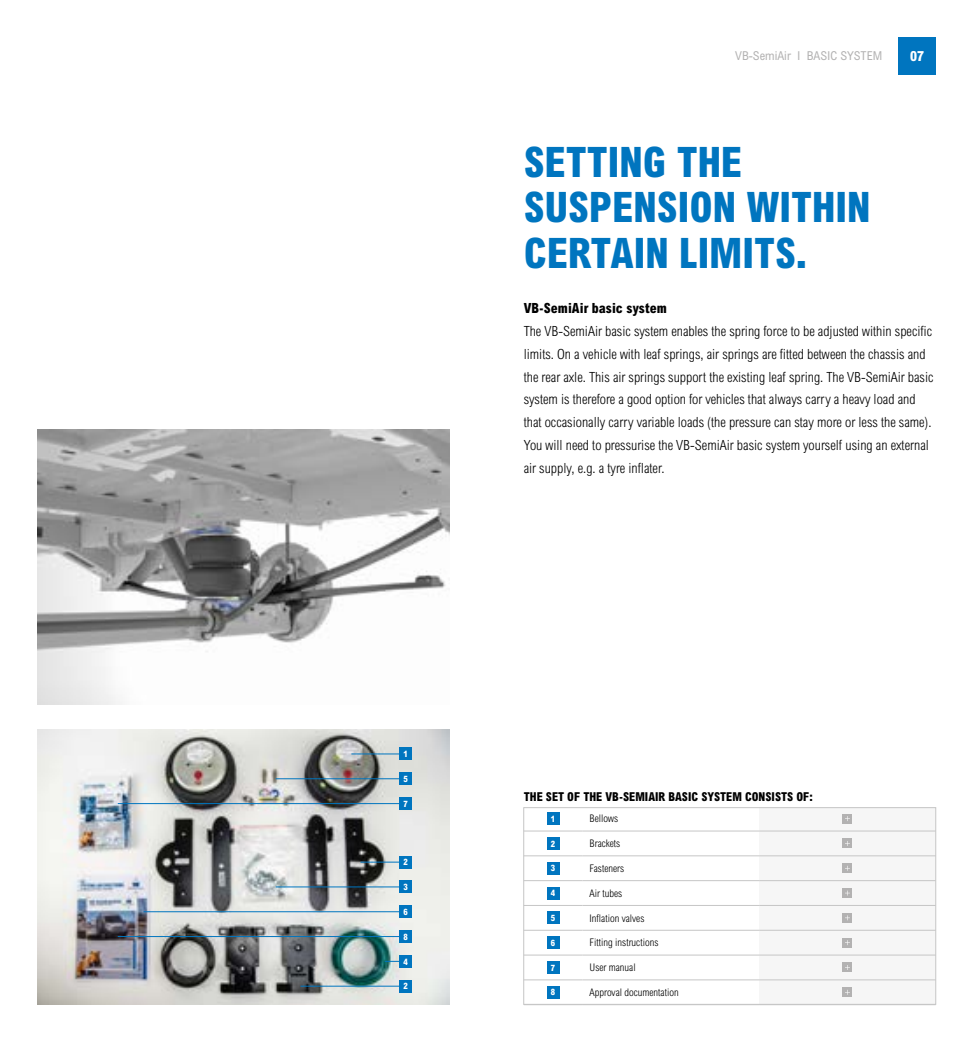
<style>
.page{position:relative;width:973px;height:1042px;background:#fff}
.page>*{position:absolute;margin:0;border:0;box-sizing:border-box;transform-origin:0 0}
.t1{font:800 condensed 42px/45.5px "Arial MT Std";color:#0075bf}
.t2{font:300 condensed 14px/22.8px "Arial MT Std";color:#000}
.t3{font:800 condensed 14px "Arial MT Std";color:#000}
.t4{font:800 condensed 14px "Arial MT Std";color:#fff}
.t5{font:800 condensed 12.25px "Arial MT Std";color:#000}
.t6{font:condensed 12.25px "Arial MT Std";color:#b3b2b2}
.t7{font:300 condensed 10.5px "Arial MT Std";color:#000}
.t8{font:800 condensed 8.75px "Arial MT Std";color:#fff}
</style>
<div class="page">
<img style="left:37px;top:729px;width:412px;height:276px">
<div style="left:898px;top:37px;width:37px;height:37px;background:#0075bf"></div>
<div style="left:759px;top:807px;width:176px;height:198px;background:#f6f6f6"></div>
<div style="left:523px;top:807px;width:413px;height:198px;border:1px solid #c6c6c6"></div>
<div style="left:547px;top:812px;width:12px;height:13px;background:#0075bf"></div>
<div style="left:547px;top:837px;width:12px;height:12px;background:#0075bf"></div>
<div style="left:547px;top:862px;width:12px;height:12px;background:#0075bf"></div>
<div style="left:547px;top:887px;width:12px;height:12px;background:#0075bf"></div>
<div style="left:547px;top:911px;width:12px;height:13px;background:#0075bf"></div>
<div style="left:547px;top:936px;width:12px;height:13px;background:#0075bf"></div>
<div style="left:547px;top:961px;width:12px;height:12px;background:#0075bf"></div>
<div style="left:547px;top:986px;width:12px;height:12px;background:#0075bf"></div>
<img style="left:37px;top:429px;width:412px;height:275px">
<div style="left:399px;top:748px;width:13px;height:12px;background:#0075bf"></div>
<div style="left:399px;top:772px;width:13px;height:13px;background:#0075bf"></div>
<div style="left:399px;top:797px;width:13px;height:13px;background:#0075bf"></div>
<div style="left:399px;top:955px;width:13px;height:12px;background:#0075bf"></div>
<div style="left:399px;top:980px;width:13px;height:12px;background:#0075bf"></div>
<div style="left:399px;top:881px;width:13px;height:12px;background:#0075bf"></div>
<div style="left:399px;top:856px;width:13px;height:12px;background:#0075bf"></div>
<div style="left:399px;top:930px;width:13px;height:13px;background:#0075bf"></div>
<div style="left:399px;top:905px;width:13px;height:13px;background:#0075bf"></div>
<hr style="left:351px;top:753px;width:49px;height:1px;background:#0075bf">
<hr style="left:276px;top:778px;width:124px;height:1px;background:#0075bf">
<hr style="left:118px;top:803px;width:282px;height:1px;background:#0075bf">
<svg style="left:385px;top:961px;width:14px;height:1px"></svg>
<hr style="left:301px;top:985px;width:99px;height:1px;background:#0075bf">
<hr style="left:276px;top:886px;width:124px;height:1px;background:#0075bf">
<hr style="left:361px;top:861px;width:39px;height:1px;background:#0075bf">
<hr style="left:118px;top:936px;width:282px;height:1px;background:#0075bf">
<hr style="left:144px;top:911px;width:256px;height:1px;background:#0075bf">
<hr style="left:523px;top:831px;width:59px;height:1px;background:#c6c6c6">
<hr style="left:582px;top:831px;width:177px;height:1px;background:#c6c6c6">
<hr style="left:759px;top:831px;width:176px;height:1px;background:#c6c6c6">
<hr style="left:523px;top:855px;width:59px;height:1px;background:#c6c6c6">
<hr style="left:582px;top:855px;width:177px;height:1px;background:#c6c6c6">
<hr style="left:759px;top:855px;width:176px;height:1px;background:#c6c6c6">
<hr style="left:523px;top:880px;width:59px;height:1px;background:#c6c6c6">
<hr style="left:582px;top:880px;width:177px;height:1px;background:#c6c6c6">
<hr style="left:759px;top:880px;width:176px;height:1px;background:#c6c6c6">
<hr style="left:523px;top:905px;width:59px;height:1px;background:#c6c6c6">
<hr style="left:582px;top:905px;width:177px;height:1px;background:#c6c6c6">
<hr style="left:759px;top:905px;width:176px;height:1px;background:#c6c6c6">
<hr style="left:523px;top:930px;width:59px;height:1px;background:#c6c6c6">
<hr style="left:582px;top:930px;width:177px;height:1px;background:#c6c6c6">
<hr style="left:759px;top:930px;width:176px;height:1px;background:#c6c6c6">
<hr style="left:523px;top:955px;width:59px;height:1px;background:#c6c6c6">
<hr style="left:582px;top:955px;width:177px;height:1px;background:#c6c6c6">
<hr style="left:759px;top:955px;width:176px;height:1px;background:#c6c6c6">
<hr style="left:523px;top:979px;width:59px;height:1px;background:#c6c6c6">
<hr style="left:582px;top:979px;width:177px;height:1px;background:#c6c6c6">
<hr style="left:759px;top:979px;width:176px;height:1px;background:#c6c6c6">
<hr style="left:523px;top:1004px;width:59px;height:1px;background:#c6c6c6">
<hr style="left:582px;top:1004px;width:177px;height:1px;background:#c6c6c6">
<hr style="left:759px;top:1004px;width:176px;height:1px;background:#c6c6c6">
<div style="left:842px;top:813px;width:10px;height:10px;background:#b3b2b2"></div>
<div style="left:842px;top:838px;width:10px;height:10px;background:#b3b2b2"></div>
<div style="left:842px;top:863px;width:10px;height:10px;background:#b3b2b2"></div>
<svg style="left:842px;top:888px;width:10px;height:10px"></svg>
<svg style="left:842px;top:913px;width:10px;height:10px"></svg>
<div style="left:842px;top:937px;width:10px;height:10px;background:#b3b2b2"></div>
<div style="left:842px;top:962px;width:10px;height:10px;background:#b3b2b2"></div>
<div style="left:842px;top:987px;width:10px;height:10px;background:#b3b2b2"></div>
<p class="t8" style="left:403px;top:749px;width:6px">1</p>
<p class="t8" style="left:403px;top:773px;width:6px">5</p>
<p class="t8" style="left:403px;top:798px;width:6px">7</p>
<p class="t8" style="left:403px;top:857px;width:6px">2</p>
<p class="t8" style="left:403px;top:881px;width:6px">3</p>
<p class="t8" style="left:403px;top:906px;width:6px">6</p>
<p class="t8" style="left:403px;top:931px;width:6px">8</p>
<p class="t8" style="left:403px;top:956px;width:6px">4</p>
<p class="t8" style="left:403px;top:981px;width:6px">2</p>
<p class="t6" style="left:735px;top:48px;width:149px">VB-SemiAir I BASIC SYSTEM</p>
<p class="t4" style="left:909px;top:47px;width:15px">07</p>
<h1 class="t1" style="left:523px;top:139px;width:348px">SETTING THE<br>SUSPENSION WITHIN<br>CERTAIN LIMITS.</h1>
<p class="t3" style="left:523px;top:300px;width:145px">VB-SemiAir basic system</p>
<p class="t2" style="left:523px;top:320px;width:411px">The VB-SemiAir basic system enables the spring force to be adjusted within specific limits. On a vehicle with leaf springs, air springs are fitted between the chassis and the rear axle. This air springs support the existing leaf spring. The VB-SemiAir basic system is therefore a good option for vehicles that always carry a heavy load and that occasionally carry variable loads (the pressure can stay more or less the same).<br>You will need to pressurise the VB-SemiAir basic system yourself using an external air supply, e.g. a tyre inflater.</p>
<p class="t5" style="left:523px;top:789px;width:290px">THE SET OF THE VB-SEMIAIR BASIC SYSTEM CONSISTS OF:</p>
<p class="t8" style="left:551px;top:813px;width:6px">1</p>
<p class="t8" style="left:551px;top:838px;width:6px">2</p>
<p class="t8" style="left:551px;top:863px;width:6px">3</p>
<p class="t8" style="left:551px;top:888px;width:6px">4</p>
<p class="t8" style="left:551px;top:912px;width:6px">5</p>
<p class="t8" style="left:551px;top:937px;width:6px">6</p>
<p class="t8" style="left:551px;top:962px;width:6px">7</p>
<p class="t8" style="left:551px;top:987px;width:6px">8</p>
<p class="t7" style="left:589px;top:813px;width:30px">Bellows</p>
<p class="t7" style="left:589px;top:837px;width:32px">Brackets</p>
<p class="t7" style="left:589px;top:862px;width:36px">Fasteners</p>
<p class="t7" style="left:589px;top:887px;width:34px">Air tubes</p>
<p class="t7" style="left:589px;top:912px;width:56px">Inflation valves</p>
<p class="t7" style="left:589px;top:937px;width:70px">Fitting instructions</p>
<p class="t7" style="left:589px;top:961px;width:48px">User manual</p>
<p class="t7" style="left:589px;top:986px;width:91px">Approval documentation</p>
</div>
